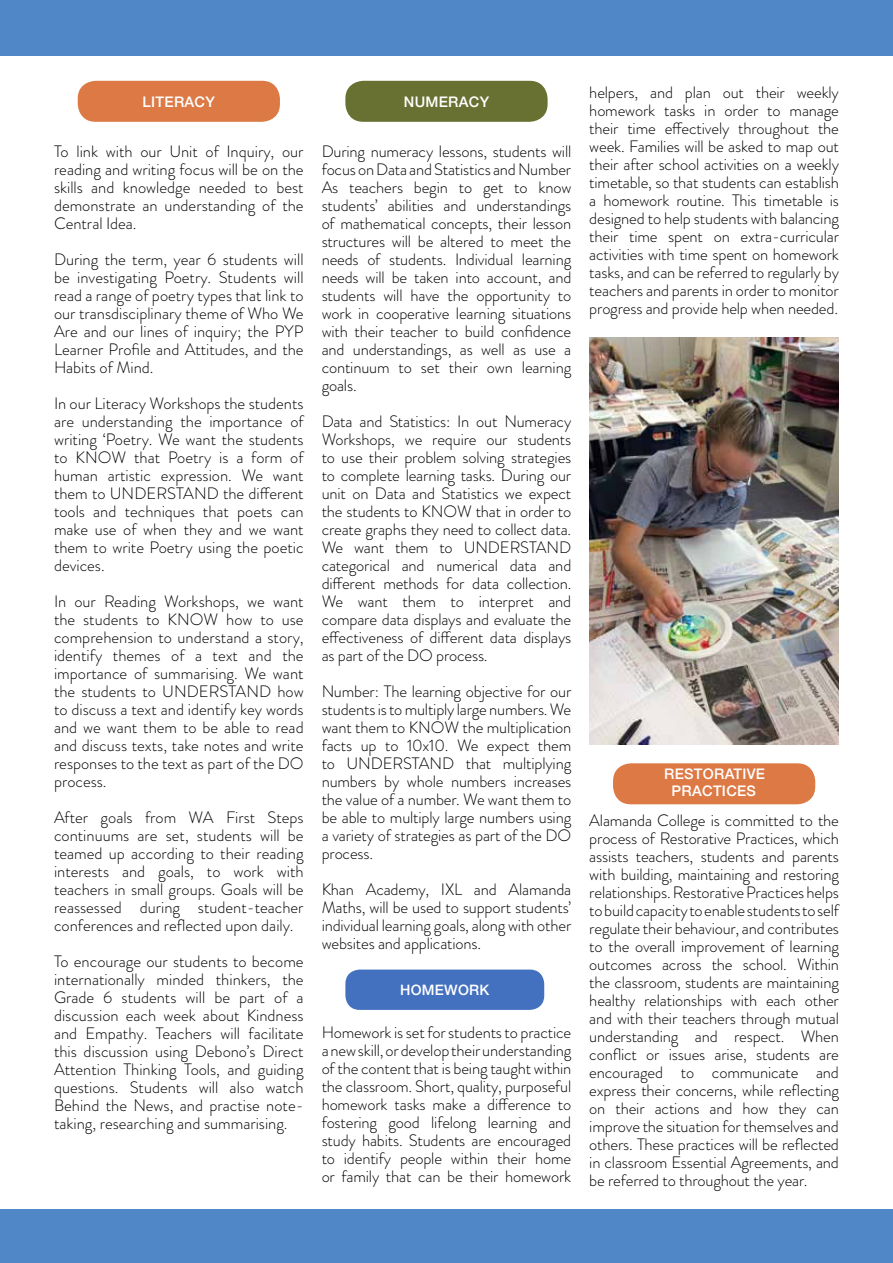
<style>
.page{position:relative;width:893px;height:1263px;background:#fff}
.page>*{position:absolute;margin:0;border:0;box-sizing:border-box;transform-origin:0 0}
.t1{font:300 16.5px/18px "Brandon Grotesque";letter-spacing:-.01em;color:#000;text-align:justify}
.t2{font:500 14.55px/17.5px "Helvetica Neue";letter-spacing:.02em;color:#fff;text-align:center}
.t3{font:500 14.4px "Helvetica Neue";letter-spacing:.02em;color:#fff}
</style>
<div class="page">
<div style="left:0;top:1209px;width:893px;height:54px;background:#5087c6"></div>
<div style="left:78px;top:81px;width:202px;height:41px;background:#dd7944;border-radius:18px"></div>
<div style="left:345px;top:81px;width:203px;height:41px;background:#687131;border-radius:18px"></div>
<div style="left:345px;top:969px;width:199px;height:41px;background:#4371c0;border-radius:14px"></div>
<div style="left:0;top:0;width:893px;height:56px;background:#5087c6"></div>
<div style="left:613px;top:763px;width:202px;height:41px;background:#dd7944;border-radius:18px"></div>
<img style="left:589px;top:338px;width:250px;height:406px">
<p class="t2" style="left:143px;top:92px;width:74px">LITERACY</p>
<p class="t1" style="left:54px;top:142px;width:251px">To link with our Unit of Inquiry, our reading and writing focus will be on the skills and knowledge needed to best demonstrate an understanding of the Central Idea.</p>
<p class="t1" style="left:54px;top:250px;width:251px">During the term, year 6 students will be investigating Poetry. Students will read a range of poetry types that link to our transdisciplinary theme of Who We Are and our lines of inquiry; the PYP Learner Profile and Attitudes, and the Habits of Mind.</p>
<p class="t1" style="left:54px;top:394px;width:251px">In our Literacy Workshops the students are understanding the importance of writing ‘Poetry. We want the students to KNOW that Poetry is a form of human artistic expression. We want them to UNDERSTAND the different tools and techniques that poets can make use of when they and we want them to write Poetry using the poetic devices.</p>
<p class="t1" style="left:54px;top:592px;width:251px">In our Reading Workshops, we want the students to KNOW how to use comprehension to understand a story, identify themes of a text and the importance of summarising. We want the students to UNDERSTAND how to discuss a text and identify key words and we want them to be able to read and discuss texts, take notes and write responses to the text as part of the DO process.</p>
<p class="t1" style="left:54px;top:808px;width:251px">After goals from WA First Steps continuums are set, students will be teamed up according to their reading interests and goals, to work with teachers in small groups. Goals will be reassessed during student-teacher conferences and reflected upon daily.</p>
<p class="t1" style="left:54px;top:952px;width:251px">To encourage our students to become internationally minded thinkers, the Grade 6 students will be part of a discussion each week about Kindness and Empathy. Teachers will facilitate this discussion using Debono’s Direct Attention Thinking Tools, and guiding questions. Students will also watch Behind the News, and practise note&shy;taking, researching and summarising.</p>
<p class="t2" style="left:404px;top:92px;width:87px">NUMERACY</p>
<p class="t1" style="left:322px;top:142px;width:251px">During numeracy lessons, students will focus on Data and Statistics and Number As teachers begin to get to know students’ abilities and understandings of mathematical concepts, their lesson structures will be altered to meet the needs of students. Individual learning needs will be taken into account, and students will have the opportunity to work in cooperative learning situations with their teacher to build confidence and understandings, as well as use a continuum to set their own learning goals.</p>
<p class="t1" style="left:322px;top:412px;width:251px">Data and Statistics: In out Numeracy Workshops, we require our students to use their problem solving strategies to complete learning tasks. During our unit on Data and Statistics we expect the students to KNOW that in order to create graphs they need to collect data.<br>We want them to UNDERSTAND categorical and numerical data and different methods for data collection.<br>We want them to interpret and compare data displays and evaluate the effectiveness of different data displays as part of the DO process.</p>
<p class="t1" style="left:322px;top:682px;width:251px">Number: The learning objective for our students is to multiply large numbers. We want them to KNOW the multiplication facts up to 10x10. We expect them to UNDERSTAND that multiplying numbers by whole numbers increases the value of a number. We want them to be able to multiply large numbers using a variety of strategies as part of the DO process.</p>
<p class="t1" style="left:322px;top:880px;width:251px">Khan Academy, IXL and Alamanda Maths, will be used to support students’ individual learning goals, along with other websites and applications.</p>
<p class="t3" style="left:400px;top:978px;width:91px">HOMEWORK</p>
<p class="t1" style="left:322px;top:1024px;width:251px">Homework is set for students to practice a new skill, or develop their understanding of the content that is being taught within the classroom. Short, quality, purposeful homework tasks make a difference to fostering good lifelong learning and study habits. Students are encouraged to identify people within their home or family that can be their homework</p>
<p class="t1" style="left:589px;top:83px;width:251px">helpers, and plan out their weekly homework tasks in order to manage their time effectively throughout the week. Families will be asked to map out their after school activities on a weekly timetable, so that students can establish a homework routine. This timetable is designed to help students with balancing their time spent on extra-curricular activities with time spent on homework tasks, and can be referred to regularly by teachers and parents in order to monitor progress and provide help when needed.</p>
<p class="t2" style="left:664px;top:764px;width:102px">RESTORATIVE<br>PRACTICES</p>
<p class="t1" style="left:589px;top:811px;width:251px">Alamanda College is committed to the process of Restorative Practices, which assists teachers, students and parents with building, maintaining and restoring relationships. Restorative Practices helps to build capacity to enable students to self regulate their behaviour, and contributes to the overall improvement of learning outcomes across the school. Within the classroom, students are maintaining healthy relationships with each other and with their teachers through mutual understanding and respect. When conflict or issues arise, students are encouraged to communicate and express their concerns, while reflecting on their actions and how they can improve the situation for themselves and others. These practices will be reflected in classroom Essential Agreements, and be referred to throughout the year.</p>
</div>
